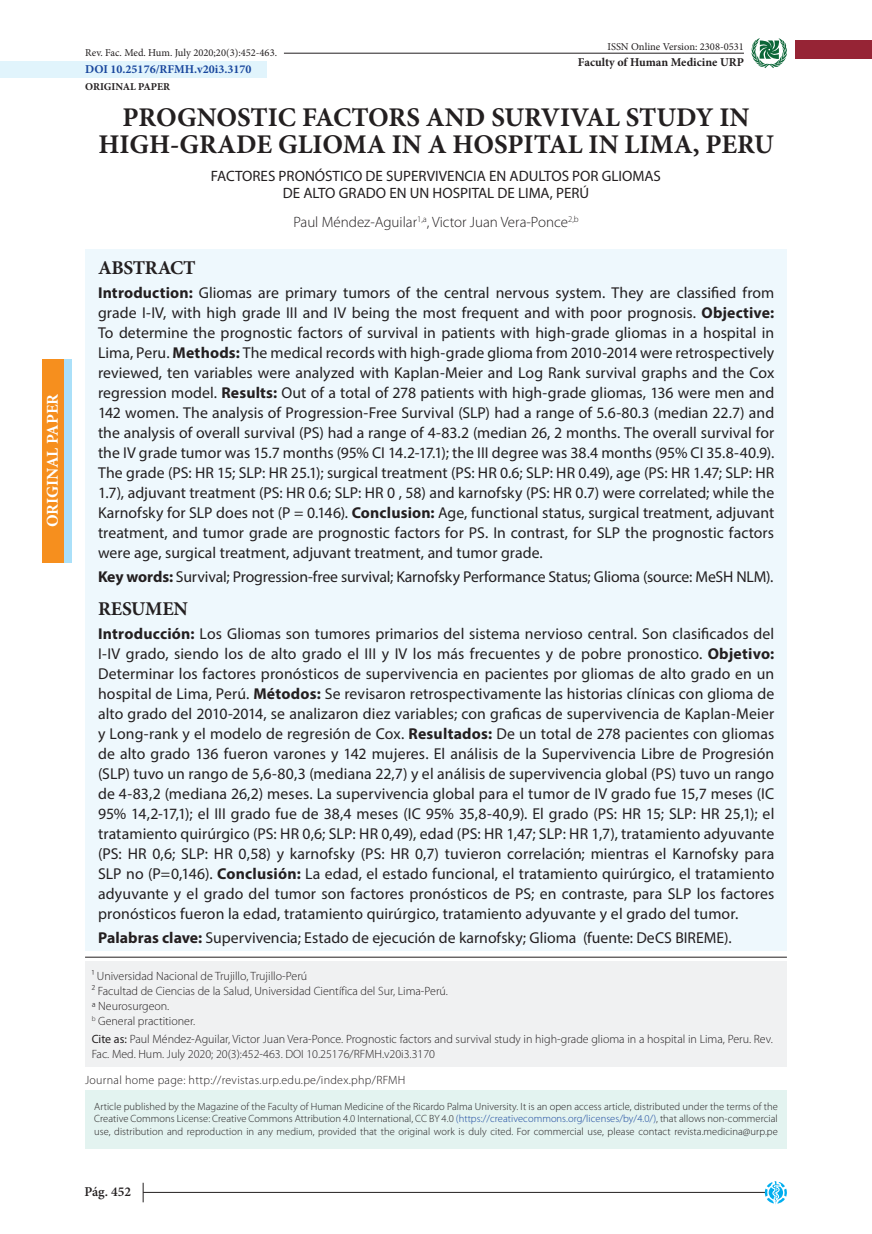
<style>
.page{position:relative;width:872px;height:1234px;background:#fff}
.page>*{position:absolute;margin:0;border:0;box-sizing:border-box;transform-origin:0 0}
.t1{font:700 27px "Minion Pro";color:#231f20}
.t2{font:700 19.5px "Minion Pro";letter-spacing:-.015em;color:#231f20}
.t3{font:700 16.5px "Minion Pro";color:#fff}
.t4{font:15.75px/20px "Myriad Pro";color:#231f20;text-align:justify}
.t5{font:15px "Myriad Pro";color:#231f20}
.t6{font:300 15px "Myriad Pro";color:#231f20}
.t7{font:600 13.5px "Minion Pro";color:#231f20}
.t8{font:300 12px/14.4px "Myriad Pro";color:#231f20}
.t9{font:300 12px "Myriad Pro";letter-spacing:.025em;color:#231f20}
.t10{font:700 12px "Minion Pro";color:#18469d}
.t11{font:700 12px "Minion Pro";color:#231f20}
.t12{font:300 10.5px/12.6px "Myriad Pro";letter-spacing:.005em;color:#231f20;text-align:justify}
.t13{font:10.5px "Minion Pro";color:#231f20}
.t14{font:700 10.5px "Minion Pro";color:#231f20}
.s1{font-weight:700}
.s2{font-weight:400}
.s3{color:#18469d}
</style>
<div class="page">
<hr style="left:143px;top:1191px;width:622px;height:1px;background:#231f20">
<svg style="left:764px;top:1181px;width:23px;height:23px"></svg>
<svg style="left:143px;top:1182px;width:1px;height:19px"></svg>
<svg style="left:751px;top:38px;width:36px;height:30px"></svg>
<div style="left:43px;top:359px;width:29px;height:203px;background:#aae0f9"></div>
<div style="left:0;top:61px;width:266px;height:17px;background:#e1f4fc"></div>
<div style="left:85px;top:249px;width:702px;height:701px;background:#eef8fd"></div>
<hr style="left:85px;top:956px;width:702px;height:1px;background:#231f20">
<div style="left:795px;top:41px;width:77px;height:18px;background:#962435"></div>
<div style="left:85px;top:961px;width:702px;height:105px;background:#f0f1f2"></div>
<div style="left:43px;top:359px;width:21px;height:203px;background:#f68f1e"></div>
<hr style="left:284px;top:53px;width:460px;height:1px;background:#231f20">
<div style="left:85px;top:1089px;width:702px;height:59px;background:#e3f3f0"></div>
<p class="t3" style="left:41px;top:527px;width:135px;rotate:-90deg">ORIGINAL PAPER</p>
<p class="t13" style="left:85px;top:46px;width:193px">Rev. Fac. Med. Hum. July 2020;20(3):452-463.</p>
<p class="t10" style="left:85px;top:61px;width:168px">DOI 10.25176/RFMH.v20i3.3170</p>
<p class="t14" style="left:85px;top:79px;width:86px">ORIGINAL PAPER</p>
<p class="t13" style="left:607px;top:39px;width:138px">ISSN Online Version: 2308-0531</p>
<p class="t11" style="left:578px;top:53px;width:167px">Faculty of Human Medicine URP</p>
<p class="t1" style="left:123px;top:98px;width:628px">PROGNOSTIC FACTORS AND SURVIVAL STUDY IN</p>
<p class="t1" style="left:98px;top:125px;width:677px">HIGH-GRADE GLIOMA IN A HOSPITAL IN LIMA, PERU</p>
<p class="t5" style="left:211px;top:167px;width:451px">FACTORES PRONÓSTICO DE SUPERVIVENCIA EN ADULTOS POR GLIOMAS</p>
<p class="t5" style="left:283px;top:183px;width:308px">DE ALTO GRADO EN UN HOSPITAL DE LIMA, PERÚ</p>
<p class="t6" style="left:293px;top:213px;width:287px">Paul Méndez-Aguilar<sup>1,a</sup>, Victor Juan Vera-Ponce<sup>2,b</sup></p>
<p class="t2" style="left:98px;top:254px;width:99px">ABSTRACT</p>
<p class="t4" style="left:98px;top:283px;width:678px"><span class="s1">Introduction:</span> Gliomas are primary tumors of the central nervous system. They are classified from grade I-IV, with high grade III and IV being the most frequent and with poor prognosis. <span class="s1">Objective:<br></span>To determine the prognostic factors of survival in patients with high-grade gliomas in a hospital in Lima, Peru. <span class="s1">Methods:</span> The medical records with high-grade glioma from 2010-2014 were retrospectively reviewed, ten variables were analyzed with Kaplan-Meier and Log Rank survival graphs and the Cox regression model. <span class="s1">Results:</span> Out of a total of 278 patients with high-grade gliomas, 136 were men and 142 women. The analysis of Progression-Free Survival (SLP) had a range of 5.6-80.3 (median 22.7) and the analysis of overall survival (PS) had a range of 4-83.2 (median 26, 2 months. The overall survival for the IV grade tumor was 15.7 months (95% CI 14.2-17.1); the III degree was 38.4 months (95% CI 35.8-40.9).<br>The grade (PS: HR 15; SLP: HR 25.1); surgical treatment (PS: HR 0.6; SLP: HR 0.49), age (PS: HR 1.47; SLP: HR 1.7), adjuvant treatment (PS: HR 0.6; SLP: HR 0 , 58) and karnofsky (PS: HR 0.7) were correlated; while the Karnofsky for SLP does not (P = 0.146). <span class="s1">Conclusion:</span> Age, functional status, surgical treatment, adjuvant treatment, and tumor grade are prognostic factors for PS. In contrast, for SLP the prognostic factors were age, surgical treatment, adjuvant treatment, and tumor grade.</p>
<p class="t4" style="left:98px;top:566px;width:676px"><span class="s1">Key words:</span> Survival; Progression-free survival; Karnofsky Performance Status; Glioma (source: MeSH NLM).</p>
<p class="t2" style="left:98px;top:594px;width:91px">RESUMEN</p>
<p class="t4" style="left:98px;top:623px;width:678px"><span class="s1">Introducción:</span> Los Gliomas son tumores primarios del sistema nervioso central. Son clasificados del I-IV grado, siendo los de alto grado el III y IV los más frecuentes y de pobre pronostico. <span class="s1">Objetivo:<br></span>Determinar los factores pronósticos de supervivencia en pacientes por gliomas de alto grado en un hospital de Lima, Perú. <span class="s1">Métodos:</span> Se revisaron retrospectivamente las historias clínicas con glioma de alto grado del 2010-2014, se analizaron diez variables; con graficas de supervivencia de Kaplan-Meier y Long-rank y el modelo de regresión de Cox. <span class="s1">Resultados:</span> De un total de 278 pacientes con gliomas de alto grado 136 fueron varones y 142 mujeres. El análisis de la Supervivencia Libre de Progresión (SLP) tuvo un rango de 5,6-80,3 (mediana 22,7) y el análisis de supervivencia global (PS) tuvo un rango de 4-83,2 (mediana 26,2) meses. La supervivencia global para el tumor de IV grado fue 15,7 meses (IC 95% 14,2-17,1); el III grado fue de 38,4 meses (IC 95% 35,8-40,9). El grado (PS: HR 15; SLP: HR 25,1); el tratamiento quirúrgico (PS: HR 0,6; SLP: HR 0,49), edad (PS: HR 1,47; SLP: HR 1,7), tratamiento adyuvante (PS: HR 0,6; SLP: HR 0,58) y karnofsky (PS: HR 0,7) tuvieron correlación; mientras el Karnofsky para SLP no (P=0,146). <span class="s1">Conclusión:</span> La edad, el estado funcional, el tratamiento quirúrgico, el tratamiento adyuvante y el grado del tumor son factores pronósticos de PS; en contraste, para SLP los factores pronósticos fueron la edad, tratamiento quirúrgico, tratamiento adyuvante y el grado del tumor.</p>
<p class="t4" style="left:98px;top:927px;width:635px"><span class="s1">Palabras clave:</span> Supervivencia; Estado de ejecución de karnofsky; Glioma (fuente: DeCS BIREME).</p>
<p class="t8" style="left:92px;top:968px;width:217px">1 Universidad Nacional de Trujillo, Trujillo-Perú</p>
<p class="t8" style="left:92px;top:983px;width:358px">2 Facultad de Ciencias de la Salud, Universidad Científica del Sur, Lima-Perú.</p>
<p class="t8" style="left:92px;top:998px;width:79px">ª Neurosurgeon.</p>
<p class="t8" style="left:92px;top:1013px;width:105px"><sup>b</sup> General practitioner.</p>
<p class="t8" style="left:92px;top:1031px;width:682px"><span class="s2">Cite as:</span> Paul Méndez-Aguilar, Victor Juan Vera-Ponce. Prognostic factors and survival study in high-grade glioma in a hospital in Lima, Peru. Rev.<br>Fac. Med. Hum. July 2020; 20(3):452-463. DOI 10.25176/RFMH.v20i3.3170</p>
<p class="t9" style="left:85px;top:1072px;width:322px">Journal home page: http://revistas.urp.edu.pe/index.php/RFMH</p>
<p class="t12" style="left:94px;top:1099px;width:685px">Article published by the Magazine of the Faculty of Human Medicine of the Ricardo Palma University. It is an open access article, distributed under the terms of the Creative Commons License: Creative Commons Attribution 4.0 International, CC BY 4.0 <span class="s3">(https://creativecommons.org/licenses/by/4.0/)</span>, that allows non-commercial use, distribution and reproduction in any medium, provided that the original work is duly cited. For commercial use, please contact revista.medicina@urp.pe</p>
<p class="t7" style="left:84px;top:1181px;width:48px">Pág. 452</p>
</div>
